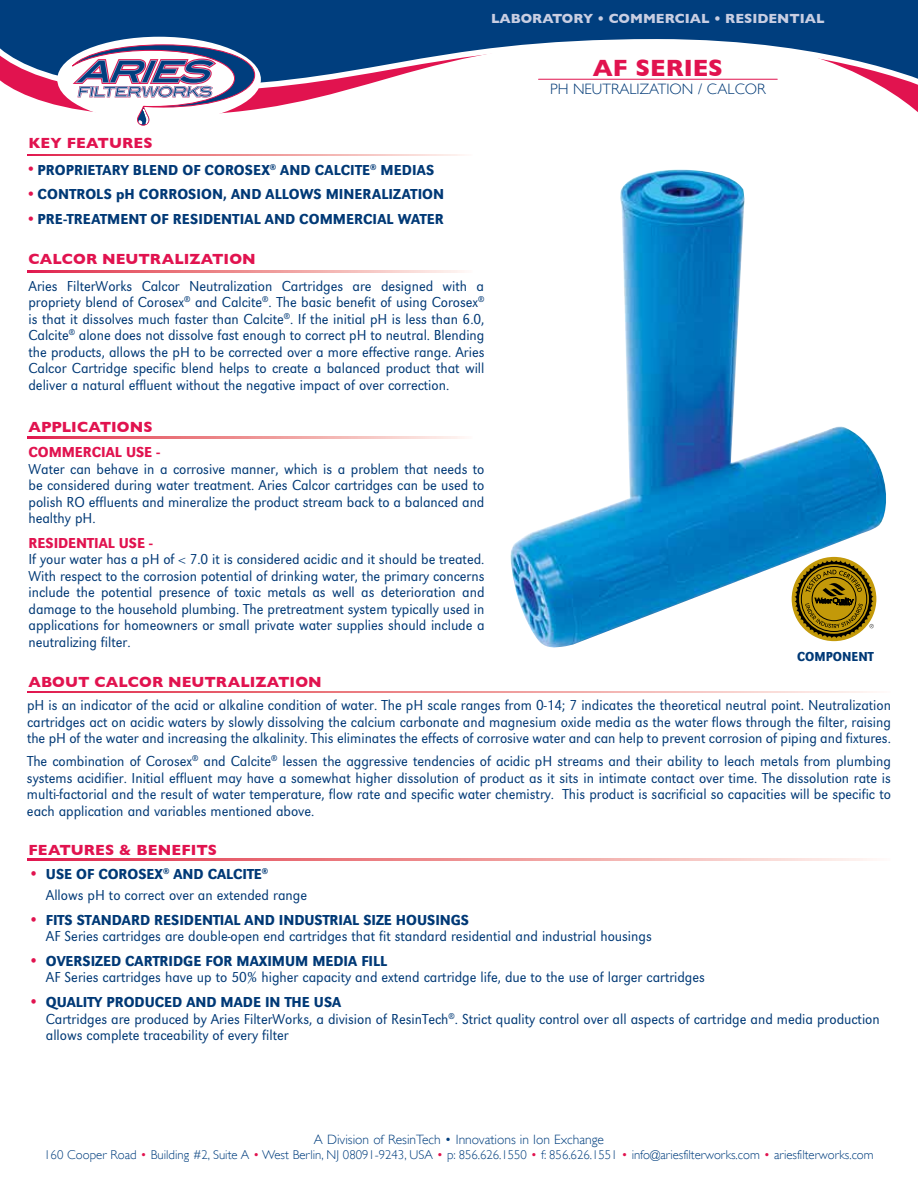
<style>
.page{position:relative;width:918px;height:1188px;background:#fff}
.page>*{position:absolute;margin:0;border:0;box-sizing:border-box;transform-origin:0 0}
.t1{font:700 24px "Gill Sans";color:#e1134f}
.t2{font:300 15px/16.5px "URW Grotesk Nar";color:#003976;text-align:justify}
.t3{font:500 15px "URW Grotesk Nar";letter-spacing:.005em;color:#003976}
.t4{font:700 15px "Gill Sans";letter-spacing:.005em;color:#e1134f}
.t5{font:500 15px "URW Grotesk Nar";color:#e1134f}
.t6{font:300 15px "Gill Sans";color:#003976}
.t7{font:300 13.5px "Gill Sans";color:#003e7e}
.t8{font:700 13.5px "Gill Sans";color:#c9cee2}
.t9{font:500 13.5px "URW Grotesk Ext Nar";color:#003976}
.t10{font:300 12.75px "Gill Sans";color:#003e7e}
.s1{font-family:"Univers LT Std";font-weight:700;font-stretch:condensed;font-size:12px;color:#e1134f}
.s2{font-size:16.5px;color:#e1134f}
.s3{font-weight:500}
.s4{color:#e1134f}
</style>
<div class="page">
<svg style="left:28px;top:96px;width:890px;height:16px"></svg>
<svg style="left:0;top:0;width:918px;height:96px"></svg>
<div style="left:57px;top:37px;width:204px;height:85px;background:#fff;border-radius:50%"></div>
<svg style="left:68px;top:44px;width:187px;height:82px"></svg>
<hr style="left:539px;top:79px;width:238px;height:1px;background:#e1134f">
<svg style="left:27px;top:859px;width:846px;height:1px"></svg>
<svg style="left:27px;top:437px;width:437px;height:1px"></svg>
<svg style="left:27px;top:154px;width:437px;height:2px"></svg>
<svg style="left:27px;top:270px;width:437px;height:2px"></svg>
<img style="left:510px;top:170px;width:376px;height:478px">
<svg style="left:27px;top:691px;width:846px;height:2px;background:#ee8f96"></svg>
<div style="left:792px;top:557px;width:84px;height:84px;background:#c39909;border-radius:50%"></div>
<svg style="left:795px;top:560px;width:79px;height:78px"></svg>
<p class="t8" style="left:491px;top:10px;width:335px">LABORATORY • COMMERCIAL • RESIDENTIAL</p>
<h1 class="t1" style="left:593px;top:53px;width:132px">AF SERIES</h1>
<p class="t6" style="left:550px;top:80px;width:217px">PH NEUTRALIZATION / CALCOR</p>
<p class="t4" style="left:29px;top:134px;width:126px">KEY FEATURES</p>
<p class="t3" style="left:28px;top:161px;width:407px"><span class="s1">•</span> PROPRIETARY BLEND OF COROSEX<sup>®</sup> AND CALCITE<sup>®</sup> MEDIAS</p>
<p class="t3" style="left:28px;top:186px;width:417px"><span class="s1">•</span> CONTROLS pH CORROSION, AND ALLOWS MINERALIZATION</p>
<p class="t3" style="left:28px;top:210px;width:417px"><span class="s1">•</span> PRE-TREATMENT OF RESIDENTIAL AND COMMERCIAL WATER</p>
<p class="t4" style="left:29px;top:251px;width:229px">CALCOR NEUTRALIZATION</p>
<p class="t2" style="left:28px;top:278px;width:458px">Aries FilterWorks Calcor Neutralization Cartridges are designed with a propriety blend of Corosex<sup>®</sup> and Calcite<sup>®</sup>. The basic benefit of using Corosex<sup>® </sup>is that it dissolves much faster than Calcite<sup>®</sup>. If the initial pH is less than 6.0, Calcite<sup>®</sup> alone does not dissolve fast enough to correct pH to neutral. Blending the products, allows the pH to be corrected over a more effective range. Aries Calcor Cartridge specific blend helps to create a balanced product that will deliver a natural effluent without the negative impact of over correction.</p>
<p class="t4" style="left:29px;top:419px;width:126px">APPLICATIONS</p>
<p class="t5" style="left:29px;top:443px;width:133px">COMMERCIAL USE -</p>
<p class="t2" style="left:29px;top:460px;width:458px">Water can behave in a corrosive manner, which is a problem that needs to be considered during water treatment. Aries Calcor cartridges can be used to polish RO effluents and mineralize the product stream back to a balanced and healthy pH.</p>
<p class="t5" style="left:29px;top:534px;width:126px">RESIDENTIAL USE -</p>
<p class="t2" style="left:28px;top:551px;width:458px">If your water has a pH of &lt; 7.0 it is considered acidic and it should be treated.<br>With respect to the corrosion potential of drinking water, the primary concerns include the potential presence of toxic metals as well as deterioration and damage to the household plumbing. The pretreatment system typically used in applications for homeowners or small private water supplies should include a neutralizing filter.</p>
<p class="t9" style="left:797px;top:648px;width:78px">COMPONENT</p>
<p class="t4" style="left:28px;top:673px;width:295px">ABOUT CALCOR NEUTRALIZATION</p>
<p class="t2" style="left:27px;top:697px;width:866px">pH is an indicator of the acid or alkaline condition of water. The pH scale ranges from 0-14; 7 indicates the theoretical neutral point. Neutralization cartridges act on acidic waters by slowly dissolving the calcium carbonate and magnesium oxide media as the water flows through the filter, raising the pH of the water and increasing the alkalinity. This eliminates the effects of corrosive water and can help to prevent corrosion of piping and fixtures.</p>
<p class="t2" style="left:27px;top:753px;width:866px">The combination of Corosex<sup>®</sup> and Calcite<sup>®</sup> lessen the aggressive tendencies of acidic pH streams and their ability to leach metals from plumbing systems acidifier. Initial effluent may have a somewhat higher dissolution of product as it sits in intimate contact over time. The dissolution rate is multi-factorial and the result of water temperature, flow rate and specific water chemistry. This product is sacrificial so capacities will be specific to each application and variables mentioned above.</p>
<p class="t4" style="left:28px;top:841px;width:190px">FEATURES &amp; BENEFITS</p>
<p class="t2" style="left:46px;top:863px;width:263px;line-height:21px;text-indent:-17px"><span class="s2">•</span> <span class="s3">USE OF COROSEX</span><sup>®</sup> <span class="s3">AND CALCITE</span><sup>®<br></sup>Allows pH to correct over an extended range</p>
<p class="t2" style="left:46px;top:911px;width:607px;text-indent:-17px"><span class="s2">•</span> <span class="s3">FITS STANDARD RESIDENTIAL AND INDUSTRIAL SIZE HOUSINGS<br></span>AF Series cartridges are double-open end cartridges that fit standard residential and industrial housings</p>
<p class="t2" style="left:46px;top:953px;width:661px;text-indent:-17px"><span class="s2">•</span> <span class="s3">OVERSIZED CARTRIDGE FOR MAXIMUM MEDIA FILL<br></span>AF Series cartridges have up to 50% higher capacity and extend cartridge life, due to the use of larger cartridges</p>
<p class="t2" style="left:46px;top:994px;width:835px;text-align:left;text-indent:-17px"><span class="s2">•</span> <span class="s3">QUALITY PRODUCED AND MADE IN THE USA<br></span>Cartridges are produced by Aries FilterWorks, a division of ResinTech<sup>®</sup>. Strict quality control over all aspects of cartridge and media production allows complete traceability of every filter</p>
<p class="t7" style="left:314px;top:1132px;width:292px">A Division of ResinTech • Innovations in Ion Exchange</p>
<p class="t10" style="left:44px;top:1147px;width:831px">160 Cooper Road <span class="s4">•</span> Building #2, Suite A <span class="s4">•</span> West Berlin, NJ 08091-9243, USA <span class="s4">•</span> p: 856.626.1550 <span class="s4">•</span> f: 856.626.1551 <span class="s4">•</span> info@ariesfilterworks.com <span class="s4">•</span> ariesfilterworks.com</p>
</div>
